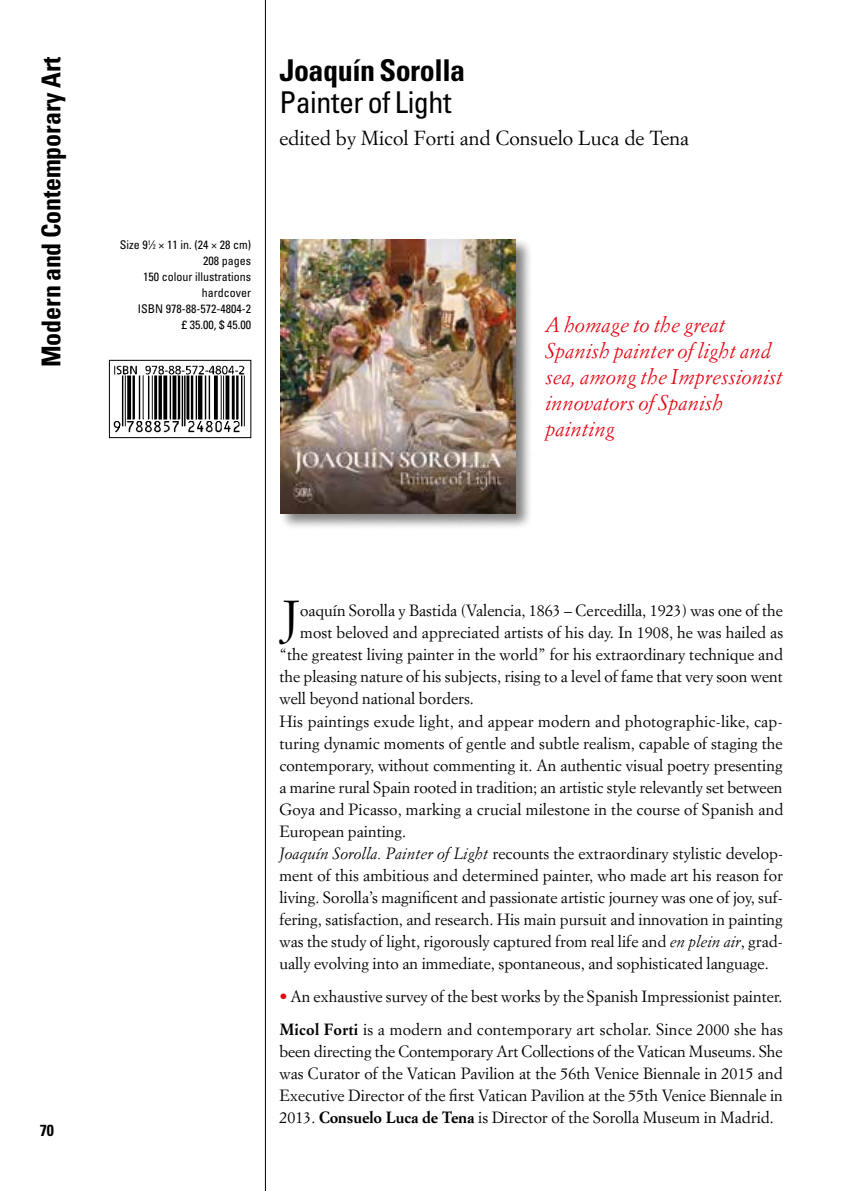
<style>
.page{position:relative;width:851px;height:1191px;background:#fff}
.page>*{position:absolute;margin:0;border:0;box-sizing:border-box;transform-origin:0 0}
.t1{font:46.8px "Simoncini Garamond";color:#000}
.t2{font:700 condensed 30px "Univers";letter-spacing:-.015em;color:#000}
.t3{font:condensed 30px "Univers";letter-spacing:-.015em;color:#000}
.t4{font:700 condensed 26px "Univers";letter-spacing:-.005em;color:#000}
.t5{font:italic 21px/26px "Simoncini Garamond";color:#e30613}
.t6{font:20px "Simoncini Garamond";color:#000}
.t7{font:16px/22px "Simoncini Garamond";color:#000}
.t8{font:700 condensed 16px "Univers";color:#000}
.t9{font:condensed 12px/16px "Univers";color:#000;text-align:right}
.s1{font-size:6.6px}
.s2{font-style:italic}
.s3{color:#e30613}
.s4{font-weight:700}
</style>
<div class="page">
<hr style="left:265px;top:0;width:1px;height:1191px;background:#000">
<div style="left:279px;top:237px;width:254px;height:293px;background:#000;opacity:.5"></div>
<img style="left:280px;top:239px;width:235px;height:274px">
<img style="left:113px;top:365px;width:132px;height:68px">
<div style="left:109px;top:360px;width:142px;height:78px;border:1px solid #000"></div>
<h3 class="t4" style="left:35px;top:367px;width:312px;rotate:-90deg">Modern and Contemporary Art</h3>
<h2 class="t2" style="left:279px;top:51px;width:187px">Joaquín Sorolla</h2>
<h2 class="t3" style="left:279px;top:83px;width:173px">Painter of Light</h2>
<p class="t6" style="left:279px;top:125px;width:411px">edited by Micol Forti and Consuelo Luca de Tena</p>
<p class="t9" style="left:120px;top:236px;width:133px">Size 9<sup>1</sup>⁄<span class="s1">2</span> × 11 in. (24 × 28 cm)<br>208 pages<br>150 colour illustrations hardcover<br>ISBN 978-88-572-4804-2<br>£ 35.00, $ 45.00</p>
<h3 class="t5" style="left:545px;top:312px;width:239px">A homage to the great<br>Spanish painter of light and sea, among the Impressionist innovators of Spanish painting</h3>
<p class="t8" style="left:40px;top:1120px;width:16px">70</p>
<h1 class="t1" style="left:283px;top:589px;width:19px">J</h1>
<p class="t7" style="left:300px;top:599px;width:484px">oaquín Sorolla y Bastida (Valencia, 1863 – Cercedilla, 1923) was one of the</p>
<p class="t7" style="left:300px;top:621px;width:484px">most beloved and appreciated artists of his day. In 1908, he was hailed as</p>
<p class="t7" style="left:279px;top:643px;width:505px">“the greatest living painter in the world” for his extraordinary technique and</p>
<p class="t7" style="left:279px;top:665px;width:505px">the pleasing nature of his subjects, rising to a level of fame that very soon went</p>
<p class="t7" style="left:279px;top:687px;width:196px">well beyond national borders.</p>
<p class="t7" style="left:279px;top:709px;width:504px">His paintings exude light, and appear modern and photographic-like, cap-</p>
<p class="t7" style="left:279px;top:731px;width:504px">turing dynamic moments of gentle and subtle realism, capable of staging the</p>
<p class="t7" style="left:279px;top:753px;width:505px">contemporary, without commenting it. An authentic visual poetry presenting</p>
<p class="t7" style="left:279px;top:775px;width:504px">a marine rural Spain rooted in tradition; an artistic style relevantly set between</p>
<p class="t7" style="left:279px;top:797px;width:505px">Goya and Picasso, marking a crucial milestone in the course of Spanish and</p>
<p class="t7" style="left:279px;top:819px;width:128px">European painting.</p>
<p class="t7" style="left:279px;top:841px;width:505px"><span class="s2">Joaquín Sorolla. Painter of Light</span> recounts the extraordinary stylistic develop-</p>
<p class="t7" style="left:279px;top:863px;width:505px">ment of this ambitious and determined painter, who made art his reason for</p>
<p class="t7" style="left:279px;top:885px;width:505px">living. Sorolla’s magnificent and passionate artistic journey was one of joy, suf-</p>
<p class="t7" style="left:279px;top:907px;width:505px">fering, satisfaction, and research. His main pursuit and innovation in painting</p>
<p class="t7" style="left:279px;top:929px;width:505px">was the study of light, rigorously captured from real life and <span class="s2">en plein air</span>, grad-</p>
<p class="t7" style="left:279px;top:951px;width:491px">ually evolving into an immediate, spontaneous, and sophisticated language.</p>
<p class="t7" style="left:279px;top:979px;width:505px;line-height:33px"><span class="s3">•</span> An exhaustive survey of the best works by the Spanish Impressionist painter.<br><span class="s4">Micol Forti</span> is a modern and contemporary art scholar. Since 2000 she has</p>
<p class="t7" style="left:279px;top:1039px;width:505px;text-align:justify">been directing the Contemporary Art Collections of the Vatican Museums. She was Curator of the Vatican Pavilion at the 56th Venice Biennale in 2015 and Executive Director of the first Vatican Pavilion at the 55th Venice Biennale in 2013. <span class="s4">Consuelo Luca de Tena</span> is Director of the Sorolla Museum in Madrid.</p>
</div>
